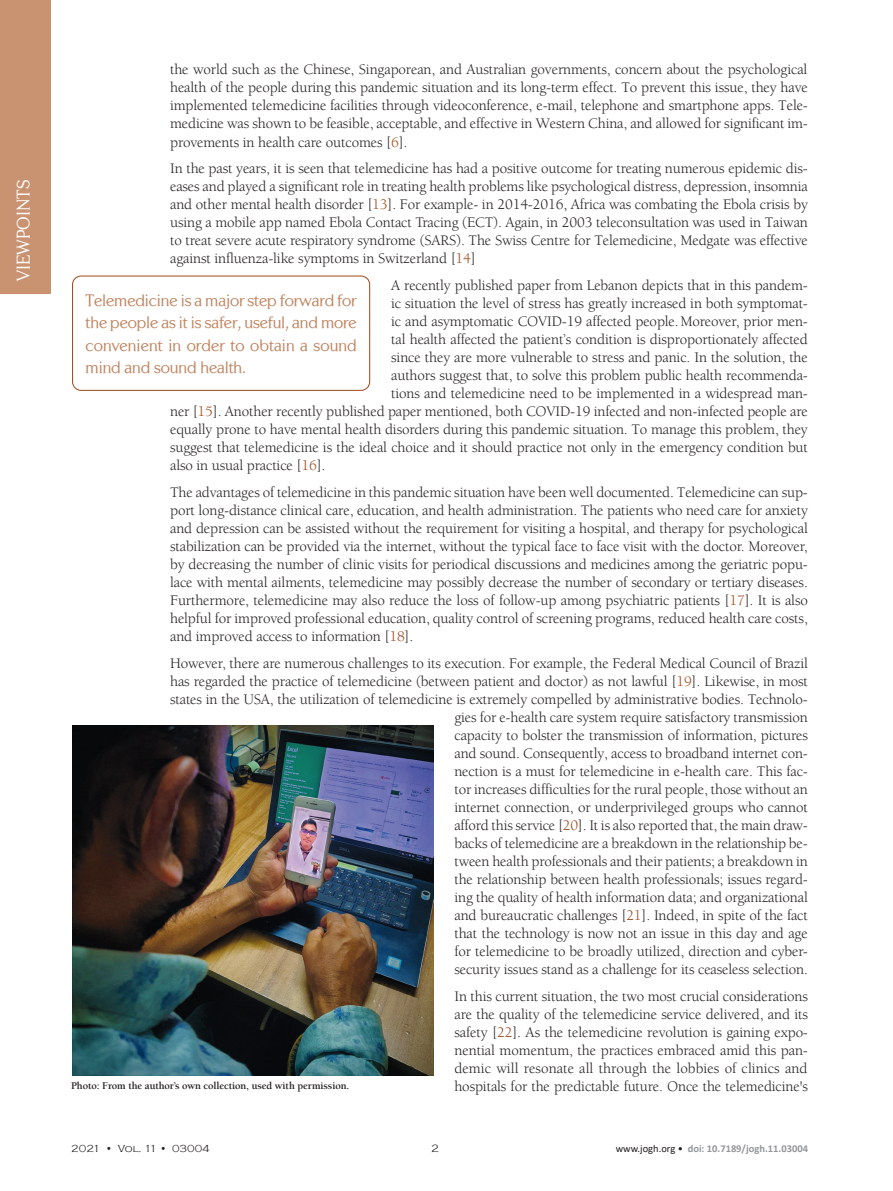
<style>
.page{position:relative;width:893px;height:1191px;background:#fff}
.page>*{position:absolute;margin:0;border:0;box-sizing:border-box;transform-origin:0 0}
.t1{font:18px "Centabel";color:#fff}
.LEAD_Viewpoints{font:16.5px/22.5px "Centabel";color:#bf825d;text-align:justify}
.Tekst_Osnovni{font:15px/18px "Berkeley Std";letter-spacing:-.01em;color:#231f20;text-align:justify}
.t2{font:300 10.95px "Copperplate Gothic";color:#231f20}
.potpisi_slike_Photo{font:700 10.5px "Berkeley Std";letter-spacing:-.01em;color:#231f20}
.t3{font:700 10.5px "Calibri";color:#939598}
.t4{font:300 10.5px "Copperplate Gothic";color:#231f20}
.s1{color:#9d4718}
.s2{font-weight:400;color:#231f20}
</style>
<div class="page">
<div style="left:0;top:0;width:51px;height:293px;background:#c99270"></div>
<div style="left:72px;top:276px;width:298px;height:114px;border:1px solid #9d4718;border-radius:9px"></div>
<img style="left:72px;top:725px;width:361px;height:350px">
<p class="t1" style="left:13px;top:281px;width:103px;rotate:-90deg">VIEWPOINTS</p>
<p class="Tekst_Osnovni" style="left:170px;top:61px;width:639px">the world such as the Chinese, Singaporean, and Australian governments, concern about the psychological health of the people during this pandemic situation and its long-term effect. To prevent this issue, they have implemented telemedicine facilities through videoconference, e-mail, telephone and smartphone apps. Tele&shy;medicine was shown to be feasible, acceptable, and effective in Western China, and allowed for significant im&shy;provements in health care outcomes [<span class="s1">6</span>].</p>
<p class="Tekst_Osnovni" style="left:170px;top:160px;width:639px">In the past years, it is seen that telemedicine has had a positive outcome for treating numerous epidemic dis&shy;eases and played a significant role in treating health problems like psychological distress, depression, insomnia and other mental health disorder [<span class="s1">13</span>]. For example- in 2014-2016, Africa was combating the Ebola crisis by using a mobile app named Ebola Contact Tracing (ECT). Again, in 2003 teleconsultation was used in Taiwan to treat severe acute respiratory syndrome (SARS). The Swiss Centre for Telemedicine, Medgate was effective against influenza-like symptoms in Switzerland [<span class="s1">14</span>]</p>
<p class="Tekst_Osnovni" style="left:391px;top:276px;width:418px">A recently published paper from Lebanon depicts that in this pandem-</p>
<p class="Tekst_Osnovni" style="left:391px;top:294px;width:418px">ic situation the level of stress has greatly increased in both symptomat-</p>
<p class="Tekst_Osnovni" style="left:391px;top:312px;width:418px">ic and asymptomatic COVID-19 affected people.Moreover, prior men-</p>
<p class="Tekst_Osnovni" style="left:391px;top:330px;width:418px">tal health affected the patient’s condition is disproportionately affected</p>
<p class="Tekst_Osnovni" style="left:391px;top:348px;width:418px">since they are more vulnerable to stress and panic. In the solution, the</p>
<p class="Tekst_Osnovni" style="left:391px;top:366px;width:418px">authors suggest that, to solve this problem public health recommenda-</p>
<p class="Tekst_Osnovni" style="left:391px;top:384px;width:418px">tions and telemedicine need to be implemented in a widespread man-</p>
<p class="Tekst_Osnovni" style="left:170px;top:402px;width:639px">ner [<span class="s1">15</span>]. Another recently published paper mentioned, both COVID-19 infected and non-infected people are</p>
<p class="Tekst_Osnovni" style="left:170px;top:420px;width:639px">equally prone to have mental health disorders during this pandemic situation. To manage this problem, they</p>
<p class="Tekst_Osnovni" style="left:170px;top:438px;width:639px">suggest that telemedicine is the ideal choice and it should practice not only in the emergency condition but</p>
<p class="Tekst_Osnovni" style="left:170px;top:457px;width:157px">also in usual practice [<span class="s1">16</span>].</p>
<p class="Tekst_Osnovni" style="left:170px;top:483px;width:639px">The advantages of telemedicine in this pandemic situation have been well documented. Telemedicine can sup&shy;port long-distance clinical care, education, and health administration. The patients who need care for anxiety and depression can be assisted without the requirement for visiting a hospital, and therapy for psychological stabilization can be provided via the internet, without the typical face to face visit with the doctor. Moreover, by decreasing the number of clinic visits for periodical discussions and medicines among the geriatric popu&shy;lace with mental ailments, telemedicine may possibly decrease the number of secondary or tertiary diseases.<br>Furthermore, telemedicine may also reduce the loss of follow-up among psychiatric patients [<span class="s1">17</span>]. It is also helpful for improved professional education, quality control of screening programs, reduced health care costs, and improved access to information [<span class="s1">18</span>].</p>
<p class="Tekst_Osnovni" style="left:170px;top:654px;width:639px;text-align:right">However, there are numerous challenges to its execution. For example, the Federal Medical Council of Brazil has regarded the practice of telemedicine (between patient and doctor) as not lawful [<span class="s1">19</span>]. Likewise, in most states in the USA, the utilization of telemedicine is extremely compelled by administrative bodies. Technolo&shy;gies for e-health care system require satisfactory transmission<br>capacity to bolster the transmission of information, pictures<br>and sound. Consequently, access to broadband internet con-<br>nection is a must for telemedicine in e-health care. This fac-<br>tor increases difficulties for the rural people, those without an<br>internet connection, or underprivileged groups who cannot<br>afford this service [<span class="s1">20</span>]. It is also reported that, the main draw-<br>backs of telemedicine are a breakdown in the relationship be-<br>tween health professionals and their patients; a breakdown in<br>the relationship between health professionals; issues regard-<br>ing the quality of health information data; and organizational<br>and bureaucratic challenges [<span class="s1">21</span>]. Indeed, in spite of the fact<br>that the technology is now not an issue in this day and age<br>for telemedicine to be broadly utilized, direction and cyber-<br>security issues stand as a challenge for its ceaseless selection.</p>
<p class="Tekst_Osnovni" style="left:454px;top:987px;width:355px">In this current situation, the two most crucial considerations are the quality of the telemedicine service delivered, and its safety [<span class="s1">22</span>]. As the telemedicine revolution is gaining expo&shy;nential momentum, the practices embraced amid this pan&shy;demic will resonate all through the lobbies of clinics and hospitals for the predictable future. Once the telemedicine's</p>
<p class="LEAD_Viewpoints" style="left:86px;top:289px;width:273px">Telemedicine is a major step forward for the people as it is safer, useful, and more convenient in order to obtain a sound mind and sound health.</p>
<p class="potpisi_slike_Photo" style="left:71px;top:1080px;width:280px">Photo: From the author’s own collection, used with permission.</p>
<p class="t4" style="left:71px;top:1142px;width:140px">2021 • Vol. 11 • 03004</p>
<p class="t2" style="left:431px;top:1142px;width:9px">2</p>
<p class="t3" style="left:616px;top:1141px;width:194px"><span class="s2">www.jogh.org •</span> doi: 10.7189/jogh.11.03004</p>
</div>
